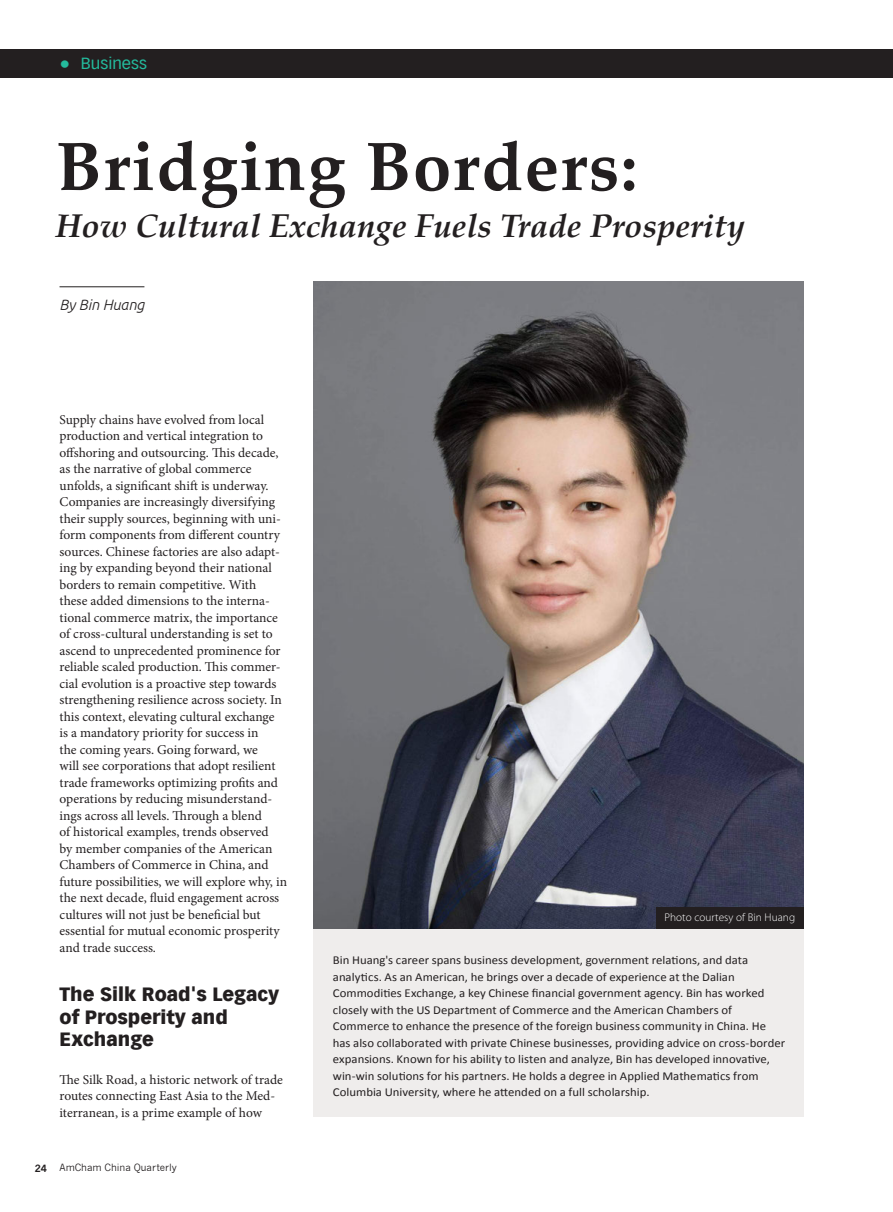
<style>
.page{position:relative;width:893px;height:1212px;background:#fff}
.page>*{position:absolute;margin:0;border:0;box-sizing:border-box;transform-origin:0 0}
.Header_type_A{font:700 69px "Palatino";letter-spacing:.02em;color:#231f20}
.Header_type_A-2{font:italic 700 33px "Palatino";color:#231f20}
.Breaker{font:900 18.75px/22.5px "Vectora LH";color:#231f20}
.t1{font:15.75px "Vectora LH";color:#24bb9d;scale:1.05 1}
.By-line{font:italic 300 15px "Ubuntu";color:#231f20}
._1st_para{font:13.5px/16.5px "Minion Pro";color:#231f20}
.interviewer_bio{font:12.15px/16.5px "Calibri";color:#231f20;scale:1.05 1}
.t2{font:300 11.25px "Myriad Pro";letter-spacing:.005em;color:#fff}
.t3{font:9.75px "News Gothic";letter-spacing:-.005em;color:#231f20}
.t4{font:700 9.75px "News Gothic";color:#231f20}
.s1{font-family:"Microsoft Ya Hei"}
</style>
<div class="page">
<div style="left:313px;top:413px;width:491px;height:704px;background:#efedec"></div>
<img style="left:313px;top:282px;width:491px;height:646px">
<div style="left:656px;top:907px;width:148px;height:21px;background:#231f20"></div>
<hr style="left:60px;top:286px;width:84px;height:1px;background:#231f20">
<div style="left:0;top:49px;width:893px;height:28px;background:#231f20"></div>
<p class="t1" style="left:60px;top:54px;width:85px"><span class="s1">●</span> Business</p>
<p class="Header_type_A" style="left:56px;top:108px;width:583px">Bridging Borders:</p>
<p class="Header_type_A-2" style="left:56px;top:199px;width:691px">How Cultural Exchange Fuels Trade Prosperity</p>
<p class="By-line" style="left:60px;top:296px;width:86px">By Bin Huang</p>
<p class="_1st_para" style="left:60px;top:411px;width:229px">Supply chains have evolved from local production and vertical integration to offshoring and outsourcing. This decade, as the narrative of global commerce unfolds, a significant shift is underway.<br>Companies are increasingly diversifying their supply sources, beginning with uni&shy;form components from different country sources. Chinese factories are also adapt&shy;ing by expanding beyond their national borders to remain competitive. With these added dimensions to the interna&shy;tional commerce matrix, the importance of cross-cultural understanding is set to ascend to unprecedented prominence for reliable scaled production. This commer&shy;cial evolution is a proactive step towards strengthening resilience across society. In this context, elevating cultural exchange<br>is a mandatory priority for success in<br>the coming years. Going forward, we<br>will see corporations that adopt resilient trade frameworks optimizing profits and operations by reducing misunderstand&shy;ings across all levels. Through a blend<br>of historical examples, trends observed<br>by member companies of the American Chambers of Commerce in China, and future possibilities, we will explore why, in the next decade, fluid engagement across cultures will not just be beneficial but essential for mutual economic prosperity and trade success.</p>
<p class="Breaker" style="left:60px;top:983px;width:221px">The Silk Road's Legacy of Prosperity and<br>Exchange</p>
<p class="_1st_para" style="left:60px;top:1071px;width:225px">The Silk Road, a historic network of trade routes connecting East Asia to the Med&shy;iterranean, is a prime example of how</p>
<p class="t4" style="left:35px;top:1162px;width:14px">24</p>
<p class="t3" style="left:60px;top:1162px;width:119px">AmCham China Quarterly</p>
<p class="t2" style="left:664px;top:911px;width:132px">Photo courtesy of Bin Huang</p>
<p class="interviewer_bio" style="left:333px;top:951px;width:432px">Bin Huang's career spans business development, government relations, and data analytics. As an American, he brings over a decade of experience at the Dalian Commodities Exchange, a key Chinese financial government agency. Bin has worked closely with the US Department of Commerce and the American Chambers of Commerce to enhance the presence of the foreign business community in China. He has also collaborated with private Chinese businesses, providing advice on cross-border expansions. Known for his ability to listen and analyze, Bin has developed innovative, win-win solutions for his partners. He holds a degree in Applied Mathematics from Columbia University, where he attended on a full scholarship.</p>
</div>
